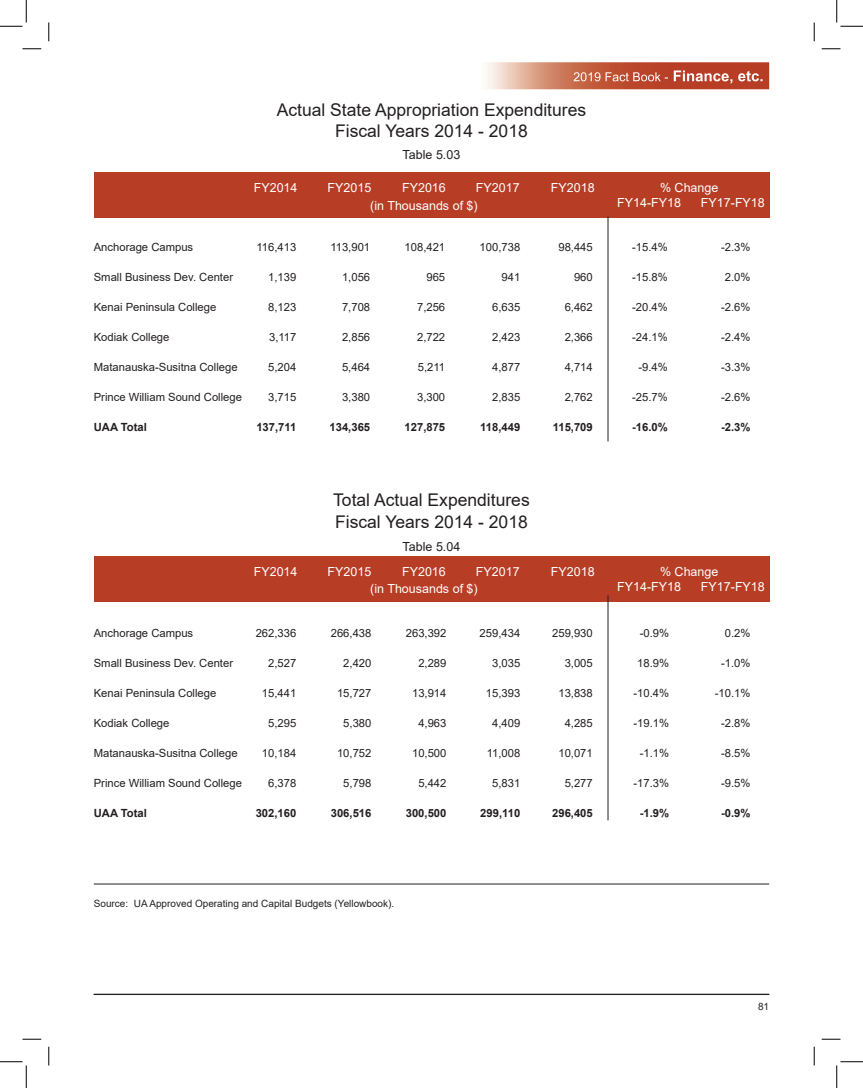
<style>
.page{position:relative;width:863px;height:1088px;background:#fff}
.page>*{position:absolute;margin:0;border:0;box-sizing:border-box;transform-origin:0 0}
.t1{font:17.5px/21px "Arial";color:#231f20;text-align:center}
.t2{font:12.5px "Arial";color:#fff}
.t3{font:12.5px "Arial";color:#231f20}
.t4{font:11.25px "Arial";color:#231f20}
.t5{font:700 11.25px "Arial";color:#231f20}
.t6{font:10px "Arial";color:#231f20}
</style>
<div class="page">
<img style="left:487px;top:62px;width:282px;height:27px">
<img style="left:573px;top:72px;width:95px;height:9px">
<img style="left:668px;top:70px;width:95px;height:14px">
<hr style="left:94px;top:993px;width:675px;height:1px;background:#231f20">
<hr style="left:94px;top:994px;width:675px;height:1px;background:#231f20">
<div style="left:94px;top:172px;width:675px;height:46px;background:#b73d25"></div>
<div style="left:94px;top:556px;width:675px;height:45px;background:#b73d25"></div>
<hr style="left:94px;top:883px;width:675px;height:1px;background:#231f20">
<hr style="left:607px;top:216px;width:1px;height:225px;background:#231f20">
<hr style="left:607px;top:595px;width:1px;height:225px;background:#231f20">
<svg style="left:22px;top:48px;width:19px;height:2px"></svg>
<svg style="left:821px;top:48px;width:19px;height:2px"></svg>
<svg style="left:22px;top:1038px;width:19px;height:2px"></svg>
<svg style="left:821px;top:1038px;width:19px;height:2px"></svg>
<svg style="left:48px;top:22px;width:2px;height:19px"></svg>
<svg style="left:48px;top:1046px;width:2px;height:19px"></svg>
<svg style="left:813px;top:22px;width:2px;height:19px"></svg>
<svg style="left:813px;top:1046px;width:2px;height:19px"></svg>
<svg style="left:0;top:0;width:27px;height:27px"></svg>
<svg style="left:0;top:1061px;width:27px;height:27px"></svg>
<svg style="left:836px;top:0;width:26px;height:27px"></svg>
<svg style="left:836px;top:1061px;width:26px;height:27px"></svg>
<h1 class="t1" style="left:277px;top:99px;width:311px">Actual State Appropriation Expenditures<br>Fiscal Years 2014 - 2018</h1>
<p class="t3" style="left:402px;top:146px;width:59px">Table 5.03</p>
<p class="t2" style="left:254px;top:179px;width:45px">FY2014</p>
<p class="t2" style="left:327px;top:179px;width:45px">FY2015</p>
<p class="t2" style="left:402px;top:179px;width:45px">FY2016</p>
<p class="t2" style="left:476px;top:179px;width:45px">FY2017</p>
<p class="t2" style="left:551px;top:179px;width:45px">FY2018</p>
<p class="t2" style="left:660px;top:179px;width:60px">% Change</p>
<p class="t2" style="left:370px;top:197px;width:109px">(in Thousands of $)</p>
<p class="t2" style="left:617px;top:194px;width:65px">FY14-FY18</p>
<p class="t2" style="left:701px;top:194px;width:65px">FY17-FY18</p>
<p class="t4" style="left:94px;top:239px;width:101px">Anchorage Campus</p>
<p class="t4" style="left:256px;top:239px;width:41px">116,413</p>
<p class="t4" style="left:330px;top:239px;width:41px">113,901</p>
<p class="t4" style="left:404px;top:239px;width:42px">108,421</p>
<p class="t4" style="left:479px;top:239px;width:42px">100,738</p>
<p class="t4" style="left:558px;top:239px;width:36px">98,445</p>
<p class="t4" style="left:632px;top:239px;width:37px">-15.4%</p>
<p class="t4" style="left:721px;top:239px;width:31px">-2.3%</p>
<p class="t4" style="left:94px;top:269px;width:141px">Small Business Dev. Center</p>
<p class="t4" style="left:268px;top:269px;width:30px">1,139</p>
<p class="t4" style="left:342px;top:269px;width:30px">1,056</p>
<p class="t4" style="left:426px;top:269px;width:20px">965</p>
<p class="t4" style="left:501px;top:269px;width:20px">941</p>
<p class="t4" style="left:574px;top:269px;width:20px">960</p>
<p class="t4" style="left:632px;top:269px;width:37px">-15.8%</p>
<p class="t4" style="left:724px;top:269px;width:27px">2.0%</p>
<p class="t4" style="left:94px;top:299px;width:124px">Kenai Peninsula College</p>
<p class="t4" style="left:268px;top:299px;width:30px">8,123</p>
<p class="t4" style="left:342px;top:299px;width:30px">7,708</p>
<p class="t4" style="left:417px;top:299px;width:30px">7,256</p>
<p class="t4" style="left:492px;top:299px;width:30px">6,635</p>
<p class="t4" style="left:564px;top:299px;width:30px">6,462</p>
<p class="t4" style="left:632px;top:299px;width:37px">-20.4%</p>
<p class="t4" style="left:721px;top:299px;width:31px">-2.6%</p>
<p class="t4" style="left:94px;top:329px;width:77px">Kodiak College</p>
<p class="t4" style="left:269px;top:329px;width:29px">3,117</p>
<p class="t4" style="left:342px;top:329px;width:30px">2,856</p>
<p class="t4" style="left:417px;top:329px;width:30px">2,722</p>
<p class="t4" style="left:492px;top:329px;width:30px">2,423</p>
<p class="t4" style="left:564px;top:329px;width:30px">2,366</p>
<p class="t4" style="left:632px;top:329px;width:37px">-24.1%</p>
<p class="t4" style="left:721px;top:329px;width:31px">-2.4%</p>
<p class="t4" style="left:94px;top:359px;width:145px">Matanauska-Susitna College</p>
<p class="t4" style="left:268px;top:359px;width:30px">5,204</p>
<p class="t4" style="left:342px;top:359px;width:30px">5,464</p>
<p class="t4" style="left:418px;top:359px;width:29px">5,211</p>
<p class="t4" style="left:492px;top:359px;width:30px">4,877</p>
<p class="t4" style="left:564px;top:359px;width:30px">4,714</p>
<p class="t4" style="left:638px;top:359px;width:31px">-9.4%</p>
<p class="t4" style="left:721px;top:359px;width:31px">-3.3%</p>
<p class="t4" style="left:94px;top:389px;width:150px">Prince William Sound College</p>
<p class="t4" style="left:268px;top:389px;width:30px">3,715</p>
<p class="t4" style="left:342px;top:389px;width:30px">3,380</p>
<p class="t4" style="left:417px;top:389px;width:30px">3,300</p>
<p class="t4" style="left:492px;top:389px;width:30px">2,835</p>
<p class="t4" style="left:564px;top:389px;width:30px">2,762</p>
<p class="t4" style="left:632px;top:389px;width:37px">-25.7%</p>
<p class="t4" style="left:721px;top:389px;width:31px">-2.6%</p>
<p class="t5" style="left:94px;top:419px;width:55px">UAA Total</p>
<p class="t5" style="left:256px;top:419px;width:42px">137,711</p>
<p class="t5" style="left:329px;top:419px;width:42px">134,365</p>
<p class="t5" style="left:404px;top:419px;width:42px">127,875</p>
<p class="t5" style="left:480px;top:419px;width:42px">118,449</p>
<p class="t5" style="left:552px;top:419px;width:42px">115,709</p>
<p class="t5" style="left:632px;top:419px;width:37px">-16.0%</p>
<p class="t5" style="left:721px;top:419px;width:31px">-2.3%</p>
<h1 class="t1" style="left:333px;top:488px;width:198px;line-height:22.5px;text-align:left">Total Actual Expenditures<br>Fiscal Years 2014 - 2018</h1>
<p class="t3" style="left:402px;top:537px;width:59px">Table 5.04</p>
<p class="t2" style="left:254px;top:562px;width:45px">FY2014</p>
<p class="t2" style="left:327px;top:562px;width:45px">FY2015</p>
<p class="t2" style="left:402px;top:562px;width:45px">FY2016</p>
<p class="t2" style="left:476px;top:562px;width:45px">FY2017</p>
<p class="t2" style="left:551px;top:562px;width:45px">FY2018</p>
<p class="t2" style="left:660px;top:562px;width:60px">% Change</p>
<p class="t2" style="left:370px;top:580px;width:109px">(in Thousands of $)</p>
<p class="t2" style="left:617px;top:577px;width:65px">FY14-FY18</p>
<p class="t2" style="left:701px;top:577px;width:65px">FY17-FY18</p>
<p class="t4" style="left:94px;top:625px;width:101px">Anchorage Campus</p>
<p class="t4" style="left:256px;top:625px;width:42px">262,336</p>
<p class="t4" style="left:331px;top:625px;width:42px">266,438</p>
<p class="t4" style="left:406px;top:625px;width:42px">263,392</p>
<p class="t4" style="left:479px;top:625px;width:42px">259,434</p>
<p class="t4" style="left:552px;top:625px;width:42px">259,930</p>
<p class="t4" style="left:639px;top:625px;width:31px">-0.9%</p>
<p class="t4" style="left:724px;top:625px;width:27px">0.2%</p>
<p class="t4" style="left:94px;top:655px;width:141px">Small Business Dev. Center</p>
<p class="t4" style="left:268px;top:655px;width:30px">2,527</p>
<p class="t4" style="left:343px;top:655px;width:30px">2,420</p>
<p class="t4" style="left:418px;top:655px;width:30px">2,289</p>
<p class="t4" style="left:492px;top:655px;width:30px">3,035</p>
<p class="t4" style="left:564px;top:655px;width:30px">3,005</p>
<p class="t4" style="left:637px;top:655px;width:33px">18.9%</p>
<p class="t4" style="left:721px;top:655px;width:31px">-1.0%</p>
<p class="t4" style="left:94px;top:685px;width:124px">Kenai Peninsula College</p>
<p class="t4" style="left:262px;top:685px;width:36px">15,441</p>
<p class="t4" style="left:337px;top:685px;width:36px">15,727</p>
<p class="t4" style="left:412px;top:685px;width:36px">13,914</p>
<p class="t4" style="left:486px;top:685px;width:36px">15,393</p>
<p class="t4" style="left:558px;top:685px;width:36px">13,838</p>
<p class="t4" style="left:633px;top:685px;width:37px">-10.4%</p>
<p class="t4" style="left:714px;top:685px;width:37px">-10.1%</p>
<p class="t4" style="left:94px;top:715px;width:77px">Kodiak College</p>
<p class="t4" style="left:268px;top:715px;width:30px">5,295</p>
<p class="t4" style="left:343px;top:715px;width:30px">5,380</p>
<p class="t4" style="left:418px;top:715px;width:30px">4,963</p>
<p class="t4" style="left:492px;top:715px;width:30px">4,409</p>
<p class="t4" style="left:564px;top:715px;width:30px">4,285</p>
<p class="t4" style="left:633px;top:715px;width:37px">-19.1%</p>
<p class="t4" style="left:721px;top:715px;width:31px">-2.8%</p>
<p class="t4" style="left:94px;top:745px;width:145px">Matanauska-Susitna College</p>
<p class="t4" style="left:262px;top:745px;width:36px">10,184</p>
<p class="t4" style="left:337px;top:745px;width:36px">10,752</p>
<p class="t4" style="left:412px;top:745px;width:36px">10,500</p>
<p class="t4" style="left:486px;top:745px;width:35px">11,008</p>
<p class="t4" style="left:558px;top:745px;width:36px">10,071</p>
<p class="t4" style="left:639px;top:745px;width:31px">-1.1%</p>
<p class="t4" style="left:721px;top:745px;width:31px">-8.5%</p>
<p class="t4" style="left:94px;top:775px;width:150px">Prince William Sound College</p>
<p class="t4" style="left:268px;top:775px;width:30px">6,378</p>
<p class="t4" style="left:343px;top:775px;width:30px">5,798</p>
<p class="t4" style="left:418px;top:775px;width:30px">5,442</p>
<p class="t4" style="left:492px;top:775px;width:30px">5,831</p>
<p class="t4" style="left:564px;top:775px;width:30px">5,277</p>
<p class="t4" style="left:633px;top:775px;width:37px">-17.3%</p>
<p class="t4" style="left:721px;top:775px;width:31px">-9.5%</p>
<p class="t5" style="left:94px;top:804px;width:55px">UAA Total</p>
<p class="t5" style="left:256px;top:804px;width:42px">302,160</p>
<p class="t5" style="left:331px;top:804px;width:42px">306,516</p>
<p class="t5" style="left:406px;top:804px;width:42px">300,500</p>
<p class="t5" style="left:480px;top:804px;width:42px">299,110</p>
<p class="t5" style="left:552px;top:804px;width:42px">296,405</p>
<p class="t5" style="left:639px;top:804px;width:31px">-1.9%</p>
<p class="t5" style="left:721px;top:804px;width:31px">-0.9%</p>
<p class="t6" style="left:94px;top:897px;width:302px">Source: UA Approved Operating and Capital Budgets (Yellowbook).</p>
<p class="t6" style="left:758px;top:1000px;width:13px">81</p>
</div>
